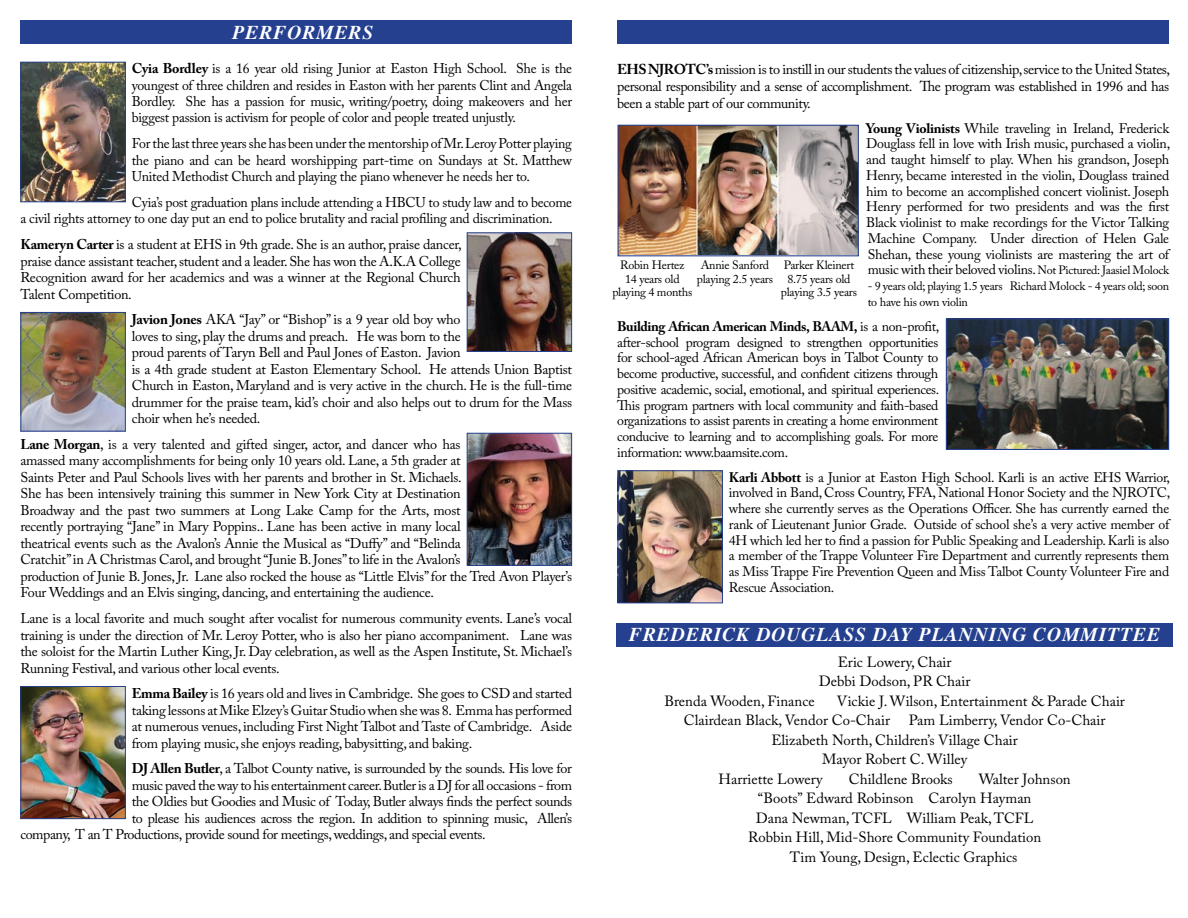
<style>
.page{position:relative;width:1188px;height:918px;background:#fff}
.page>*{position:absolute;margin:0;border:0;box-sizing:border-box;transform-origin:0 0}
.t1{font:italic 700 19.5px "Times";letter-spacing:.05em;color:#fff}
.t2{font:14.7px/19.5px "Adobe Caslon Pro";color:#000;text-align:center}
.t3{font:14.7px "Adobe Caslon";color:#000}
.t4{font:14.25px/16.8px "Adobe Caslon Pro";letter-spacing:-.03em;color:#000;text-align:justify}
.t5{font:14.1px/16.5px "Adobe Caslon Pro";letter-spacing:-.02em;color:#000;text-align:justify}
.t6{font:13.8px/15.8px "Adobe Caslon Pro";letter-spacing:-.02em;color:#000;text-align:justify}
.t7{font:12px/13.5px "Adobe Caslon";letter-spacing:-.02em;color:#000;text-align:center}
.t8{font:12px/15.8px "Adobe Caslon Pro";letter-spacing:-.02em;color:#000}
.s1{font-weight:700}
.s2{font-size:12px}
.s3{font-family:"Adobe Caslon"}
</style>
<div class="page">
<div style="left:20px;top:20px;width:552px;height:24px;background:#25408f"></div>
<div style="left:618px;top:20px;width:551px;height:24px;background:#25408f"></div>
<img style="left:620px;top:127px;width:237px;height:127px">
<div style="left:618px;top:125px;width:241px;height:131px;border:1px solid #25408f"></div>
<div style="left:616px;top:623px;width:557px;height:24px;background:#25408f"></div>
<img style="left:22px;top:64px;width:102px;height:136px">
<div style="left:20px;top:62px;width:106px;height:140px;border:1px solid #25408f"></div>
<img style="left:469px;top:234px;width:101px;height:116px">
<div style="left:467px;top:232px;width:105px;height:120px;border:1px solid #25408f"></div>
<img style="left:22px;top:314px;width:102px;height:116px">
<div style="left:20px;top:312px;width:106px;height:120px;border:1px solid #25408f"></div>
<img style="left:620px;top:472px;width:101px;height:129px">
<div style="left:618px;top:470px;width:105px;height:133px;border:1px solid #25408f"></div>
<img style="left:22px;top:688px;width:102px;height:129px">
<div style="left:20px;top:686px;width:106px;height:133px;border:1px solid #25408f"></div>
<img style="left:469px;top:435px;width:101px;height:129px">
<div style="left:467px;top:433px;width:105px;height:133px;border:1px solid #25408f"></div>
<img style="left:948px;top:320px;width:219px;height:128px">
<div style="left:946px;top:318px;width:223px;height:132px;border:1px solid #25408f"></div>
<h1 class="t1" style="left:233px;top:14px;width:142px">PERFORMERS</h1>
<p class="t5" style="left:132px;top:60px;width:442px"><span class="s1">Cyia Bordley</span> is a 16 year old rising Junior at Easton High School. She is the youngest of three children and resides in Easton with her parents Clint and Angela Bordley. She has a passion for music, writing/poetry, doing makeovers and her biggest passion is activism for people of color and people treated unjustly.</p>
<p class="t5" style="left:132px;top:135px;width:442px">For the last three years she has been under the mentorship of Mr. Leroy Potter playing the piano and can be heard worshipping part-time on Sundays at St. Matthew United Methodist Church and playing the piano whenever he needs her to.</p>
<p class="t5" style="left:20px;top:194px;width:553px;text-indent:111px">Cyia’s post graduation plans include attending a HBCU to study law and to become a civil rights attorney to one day put an end to police brutality and racial profiling and discrimination.</p>
<p class="t5" style="left:20px;top:236px;width:443px"><span class="s1">Kameryn Carter</span> is a student at EHS in 9th grade. She is an author, praise dancer, praise dance assistant teacher, student and a leader. She has won the A.K.A College Recognition award for her academics and was a winner at the Regional Church Talent Competition.</p>
<p class="t5" style="left:132px;top:311px;width:442px;text-align:left"><span class="s1">Javion Jones</span> AKA “Jay” or “Bishop” is a 9 year old boy who<br>loves to sing, play the drums and preach. He was born to the<br>proud parents of Taryn Bell and Paul Jones of Easton. Javion<br>is a 4th grade student at Easton Elementary School. He attends Union Baptist Church in Easton, Maryland and is very active in the church. He is the full-time drummer for the praise team, kid’s choir and also helps out to drum for the Mass choir when he’s needed.</p>
<p class="t5" style="left:20px;top:436px;width:553px;text-align:left"><span class="s1">Lane Morgan</span>, is a very talented and gifted singer, actor, and dancer who has<br>amassed many accomplishments for being only 10 years old. Lane, a 5th grader at<br>Saints Peter and Paul Schools lives with her parents and brother in St. Michaels.<br>She has been intensively training this summer in New York City at Destination<br>Broadway and the past two summers at Long Lake Camp for the Arts, most<br>recently portraying “Jane” in Mary Poppins.. Lane has been active in many local<br>theatrical events such as the Avalon’s Annie the Musical as “Duffy” and “Belinda<br>Cratchit” in A Christmas Carol, and brought “Junie B. Jones” to life in the Avalon’s<br>production of Junie B. Jones, Jr. Lane also rocked the house as “Little Elvis” for the Tred Avon Player’s Four Weddings and an Elvis singing, dancing, and entertaining the audience.</p>
<p class="t5" style="left:20px;top:610px;width:553px">Lane is a local favorite and much sought after vocalist for numerous community events. Lane’s vocal training is under the direction of Mr. Leroy Potter, who is also her piano accompaniment. Lane was the soloist for the Martin Luther King, Jr. Day celebration, as well as the Aspen Institute, St. Michael’s Running Festival, and various other local events.</p>
<p class="t5" style="left:132px;top:685px;width:442px"><span class="s1">Emma Bailey</span> is 16 years old and lives in Cambridge. She goes to CSD and started taking lessons at Mike Elzey’s Guitar Studio when she was 8. Emma has performed at numerous venues, including First Night Talbot and Taste of Cambridge. Aside from playing music, she enjoys reading, babysitting, and baking.</p>
<p class="t5" style="left:132px;top:760px;width:442px"><span class="s1">DJ Allen Butler</span>, a Talbot County native, is surrounded by the sounds. His love for</p>
<p class="t5" style="left:132px;top:777px;width:442px">music paved the way to his entertainment career. Butler is a DJ for all occasions - from</p>
<p class="t5" style="left:132px;top:793px;width:442px">the Oldies but Goodies and Music of Today, Butler always finds the perfect sounds</p>
<p class="t5" style="left:132px;top:810px;width:442px">to please his audiences across the region. In addition to spinning music, Allen’s</p>
<p class="t5" style="left:20px;top:826px;width:467px">company, T an T Productions, provide sound for meetings, weddings, and special events.</p>
<p class="t4" style="left:617px;top:61px;width:555px"><span class="s1">EHS NJROTC’s</span> mission is to instill in our students the values of citizenship, service to the United States, personal responsibility and a sense of accomplishment. The program was established in 1996 and has been a stable part of our community.</p>
<p class="t6" style="left:866px;top:120px;width:305px"><span class="s1">Young Violinists</span> While traveling in Ireland, Frederick Douglass fell in love with Irish music, purchased a violin, and taught himself to play. When his grandson, Joseph Henry, became interested in the violin, Douglass trained him to become an accomplished concert violinist. Joseph Henry performed for two presidents and was the first Black violinist to make recordings for the Victor Talking Machine Company. Under direction of Helen Gale Shehan, these young violinists are mastering the art of music with their beloved violins. <span class="s2">Not Pictured: Jaasiel Molock</span></p>
<p class="t8" style="left:868px;top:278px;width:303px">- 9 years old; playing 1.5 years Richard Molock - 4 years old; soon to have his own violin</p>
<p class="t6" style="left:617px;top:318px;width:324px"><span class="s1">Building African American Minds, BAAM,</span> is a non-profit, after-school program designed to strengthen opportunities for school-aged African American boys in Talbot County to become productive, successful, and confident citizens through positive academic, social, emotional, and spiritual experiences.<br>This program partners with local community and faith-based organizations to assist parents in creating a home environment conducive to learning and to accomplishing goals. For more information: www.baamsite.com.</p>
<p class="t6" style="left:729px;top:469px;width:443px"><span class="s1">Karli Abbott</span> is a Junior at Easton High School. Karli is an active EHS Warrior, involved in Band, Cross Country, FFA, National Honor Society and the NJROTC, where she currently serves as the Operations Officer. She has currently earned the rank of Lieutenant Junior Grade. Outside of school she’s a very active member of 4H which led her to find a passion for Public Speaking and Leadership. Karli is also a member of the Trappe Volunteer Fire Department and currently represents them as Miss Trappe Fire Prevention Queen and Miss Talbot County Volunteer Fire and Rescue Association.</p>
<p class="t7" style="left:697px;top:259px;width:78px">Annie Sanford playing 2.5 years</p>
<p class="t7" style="left:781px;top:259px;width:78px">Parker Kleinert<br>8.75 years old playing 3.5 years</p>
<p class="t7" style="left:612px;top:259px;width:81px">Robin Hertez<br>14 years old playing 4 months</p>
<h1 class="t1" style="left:629px;top:616px;width:533px">FREDERICK DOUGLASS DAY PLANNING COMMITTEE</h1>
<p class="t2" style="left:819px;top:652px;width:153px">Eric Lowery, Chair<br>Debbi Dodson, PR Chair</p>
<p class="t2" style="left:664px;top:691px;width:152px">Brenda Wooden, Finance</p>
<p class="t2" style="left:684px;top:691px;width:443px;text-align:left;text-indent:153px">Vickie J. Wilson, Entertainment &amp; Parade Chair<br>Clairdean Black, Vendor Co-Chair</p>
<p class="t2" style="left:909px;top:710px;width:198px">Pam Limberry, Vendor Co-Chair</p>
<p class="t2" style="left:771px;top:730px;width:248px">Elizabeth North, Children’s Village Chair</p>
<p class="t2" style="left:822px;top:749px;width:147px">Mayor Robert C. Willey</p>
<p class="t2" style="left:719px;top:769px;width:106px">Harriette Lowery</p>
<p class="t2" style="left:849px;top:769px;width:106px">Childlene Brooks</p>
<p class="t2" style="left:979px;top:769px;width:94px">Walter Johnson</p>
<p class="t3" style="left:758px;top:789px;width:275px">“Boots” Edward Robinson Carolyn Hayman</p>
<p class="t2" style="left:756px;top:808px;width:279px"><span class="s3">Dana Newman, TCFL</span> William Peak, TCFL</p>
<p class="t2" style="left:748px;top:827px;width:295px">Robbin Hill, Mid-Shore Community Foundation</p>
<p class="t2" style="left:790px;top:847px;width:229px">Tim Young, Design, Eclectic Graphics</p>
</div>
